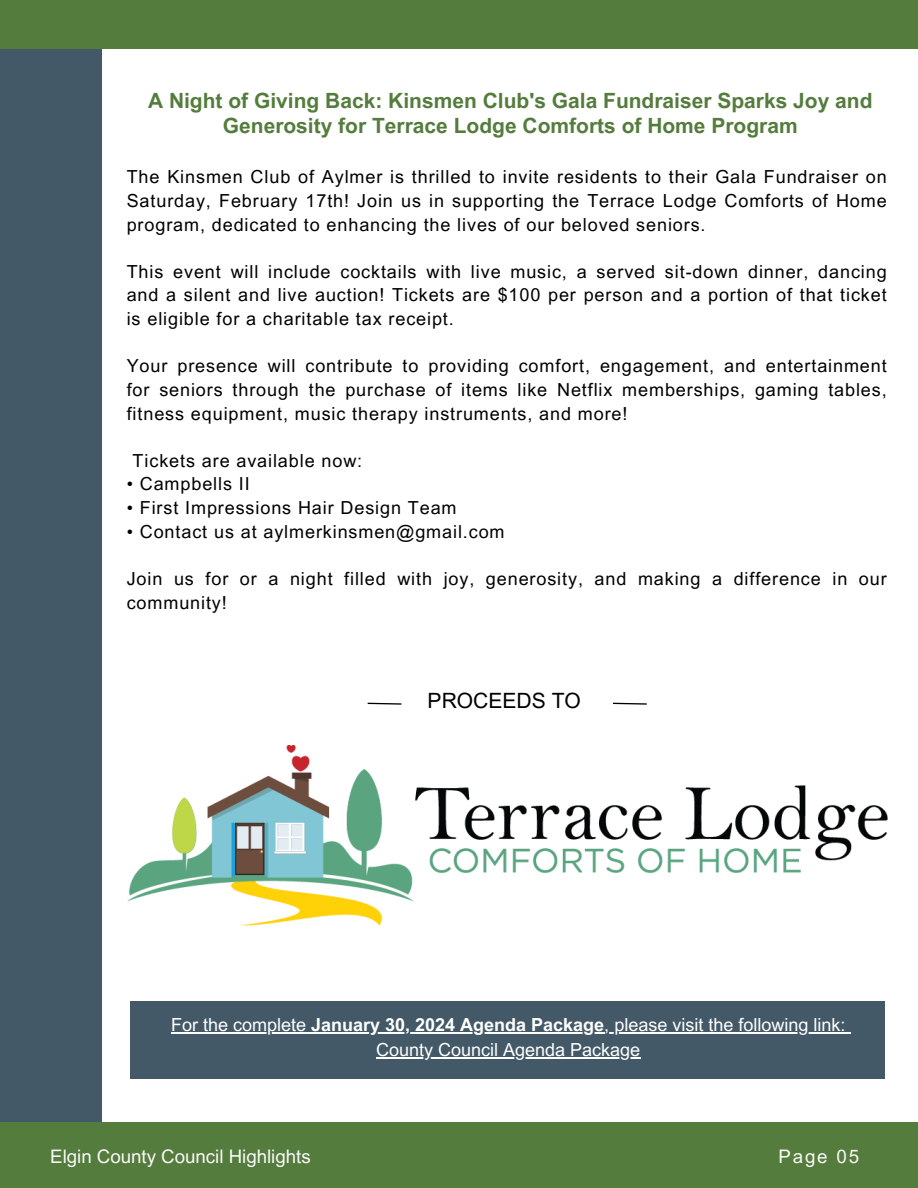
<style>
.page{position:relative;width:918px;height:1188px;background:#fff}
.page>*{position:absolute;margin:0;border:0;box-sizing:border-box;transform-origin:0 0}
.t1{font:700 21px/24.8px "Arial MT Pro";color:#547c3c;text-align:center}
.t2{font:21px "Arial MT Pro";color:#000}
.t3{font:18.75px "Arial MT Pro";color:#fafafa}
.t4{font:18px/23.7px "Arial MT Pro";letter-spacing:.05em;color:#000;text-align:justify}
.t5{font:18px "Arial MT Pro";color:#fff}
.s1{font-weight:700}
</style>
<div class="page">
<div style="left:0;top:0;width:102px;height:1128px;background:#435967"></div>
<div style="left:0;top:1122px;width:918px;height:66px;background:#547c3c"></div>
<div style="left:0;top:0;width:918px;height:49px;background:#547c3c"></div>
<div style="left:130px;top:1001px;width:755px;height:78px;background:#435967"></div>
<hr style="left:171px;top:1032px;width:140px;height:2px;background:#fff">
<hr style="left:311px;top:1032px;width:293px;height:2px;background:#fff">
<hr style="left:604px;top:1032px;width:241px;height:2px;background:#fff">
<hr style="left:376px;top:1057px;width:264px;height:1px;background:#fff">
<svg style="left:613px;top:702px;width:34px;height:3px"></svg>
<svg style="left:367px;top:702px;width:35px;height:3px"></svg>
<img style="left:128px;top:745px;width:759px;height:180px">
<p class="t1" style="left:148px;top:91px;width:726px">A Night of Giving Back: Kinsmen Club's Gala Fundraiser Sparks Joy and<br>Generosity for Terrace Lodge Comforts of Home Program</p>
<h2 class="t4" style="left:127px;top:167px;width:762px">The Kinsmen Club of Aylmer is thrilled to invite residents to their Gala Fundraiser on Saturday, February 17th! Join us in supporting the Terrace Lodge Comforts of Home program, dedicated to enhancing the lives of our beloved seniors.</h2>
<p class="t4" style="left:127px;top:262px;width:762px">This event will include cocktails with live music, a served sit-down dinner, dancing and a silent and live auction! Tickets are $100 per person and a portion of that ticket is eligible for a charitable tax receipt.</p>
<p class="t4" style="left:127px;top:356px;width:762px">Your presence will contribute to providing comfort, engagement, and entertainment for seniors through the purchase of items like Netflix memberships, gaming tables, fitness equipment, music therapy instruments, and more!</p>
<p class="t4" style="left:133px;top:451px;width:231px">Tickets are available now:</p>
<p class="t4" style="left:127px;top:475px;width:125px">• Campbells II</p>
<p class="t4" style="left:127px;top:498px;width:331px">• First Impressions Hair Design Team</p>
<p class="t4" style="left:127px;top:522px;width:379px">• Contact us at aylmerkinsmen@gmail.com</p>
<p class="t4" style="left:127px;top:569px;width:762px">Join us for or a night filled with joy, generosity, and making a difference in our community!</p>
<p class="t2" style="left:428px;top:692px;width:155px">PROCEEDS TO</p>
<h1 class="t5" style="left:171px;top:1018px;width:676px">For the complete <span class="s1">January 30, 2024 Agenda Package</span>, please visit the following link:</h1>
<p class="t5" style="left:376px;top:1043px;width:266px">County Council Agenda Package</p>
<p class="t3" style="left:50px;top:1150px;width:262px">Elgin County Council Highlights</p>
<p class="t3" style="left:778px;top:1150px;width:82px">Page 05</p>
</div>
